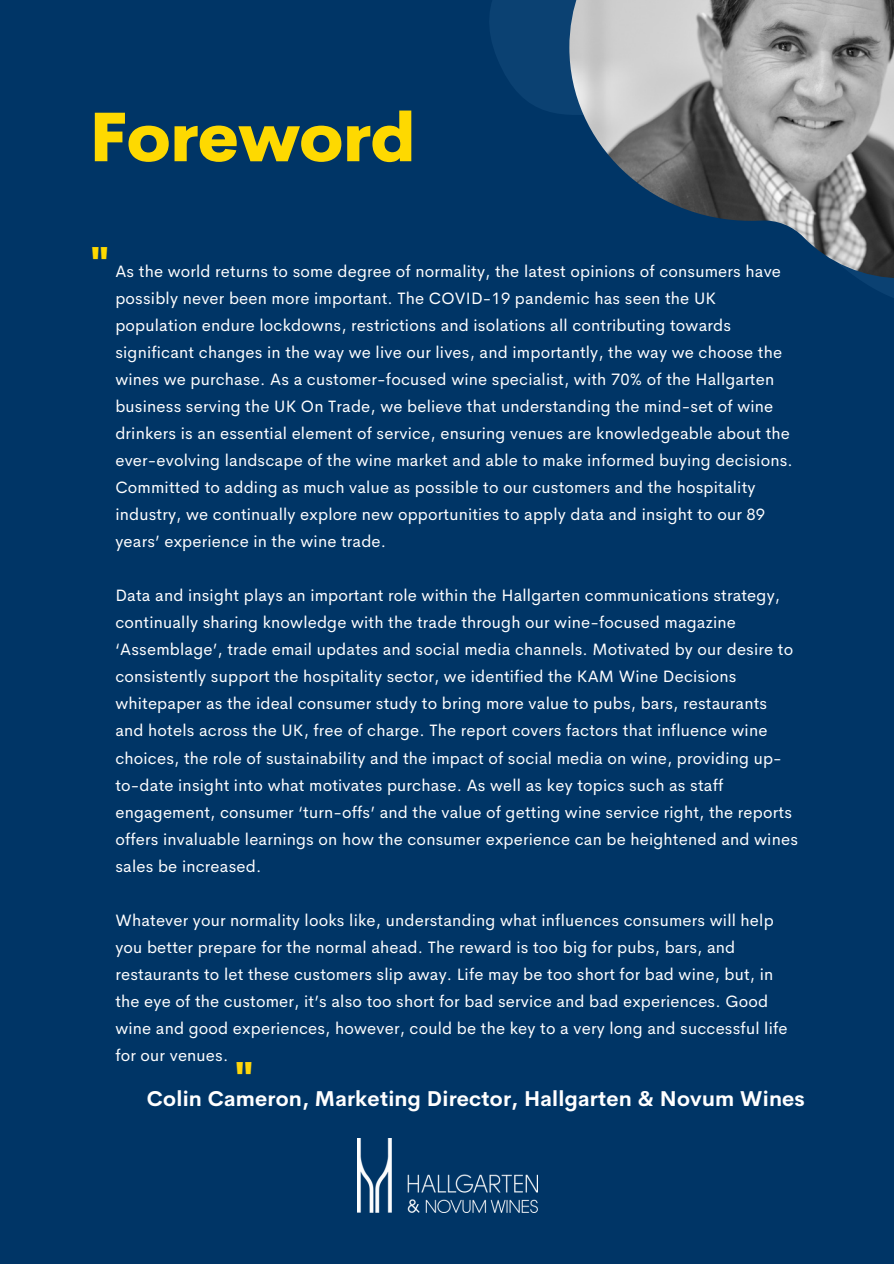
<style>
.page{position:relative;width:894px;height:1264px;background:#fff}
.page>*{position:absolute;margin:0;border:0;box-sizing:border-box;transform-origin:0 0}
.t1{font:800 67.5px "Cerebri Sans";color:#fed900}
.t2{font:800 37.5px "Cerebri Sans";color:#fed900}
.t3{font:800 37.5px "Cerebri Sans";color:#ffd60a}
.t4{font:700 21px "Cerebri Sans";letter-spacing:.01em;color:#fff}
.t5{font:16.5px/27px "Cerebri Sans";letter-spacing:.01em;color:#fff}
</style>
<div class="page">
<div style="left:0;top:0;width:893px;height:1263px;background:#003566"></div>
<svg style="left:490px;top:0;width:403px;height:297px"></svg>
<img style="left:569px;top:0;width:324px;height:278px">
<img style="left:357px;top:1138px;width:180px;height:74px">
<p class="t1" style="left:89px;top:94px;width:327px">Foreword</p>
<p class="t2" style="left:89px;top:237px;width:22px">"</p>
<p class="t5" style="left:115px;top:257px;width:678px">As the world returns to some degree of normality, the latest opinions of consumers have possibly never been more important. The COVID-19 pandemic has seen the UK population endure lockdowns, restrictions and isolations all contributing towards significant changes in the way we live our lives, and importantly, the way we choose the wines we purchase. As a customer-focused wine specialist, with 70% of the Hallgarten business serving the UK On Trade, we believe that understanding the mind-set of wine drinkers is an essential element of service, ensuring venues are knowledgeable about the ever-evolving landscape of the wine market and able to make informed buying decisions.<br>Committed to adding as much value as possible to our customers and the hospitality industry, we continually explore new opportunities to apply data and insight to our 89 years’ experience in the wine trade.</p>
<p class="t5" style="left:115px;top:582px;width:684px">Data and insight plays an important role within the Hallgarten communications strategy, continually sharing knowledge with the trade through our wine-focused magazine ‘Assemblage’, trade email updates and social media channels. Motivated by our desire to consistently support the hospitality sector, we identified the KAM Wine Decisions whitepaper as the ideal consumer study to bring more value to pubs, bars, restaurants and hotels across the UK, free of charge. The report covers factors that influence wine choices, the role of sustainability and the impact of social media on wine, providing up&shy;to-date insight into what motivates purchase. As well as key topics such as staff engagement, consumer ‘turn-offs’ and the value of getting wine service right, the reports offers invaluable learnings on how the consumer experience can be heightened and wines sales be increased.</p>
<p class="t5" style="left:115px;top:906px;width:673px">Whatever your normality looks like, understanding what influences consumers will help you better prepare for the normal ahead. The reward is too big for pubs, bars, and restaurants to let these customers slip away. Life may be too short for bad wine, but, in the eye of the customer, it’s also too short for bad service and bad experiences. Good wine and good experiences, however, could be the key to a very long and successful life for our venues.</p>
<p class="t3" style="left:234px;top:1051px;width:22px">"</p>
<p class="t4" style="left:147px;top:1084px;width:659px">Colin Cameron, Marketing Director, Hallgarten &amp; Novum Wines</p>
</div>
